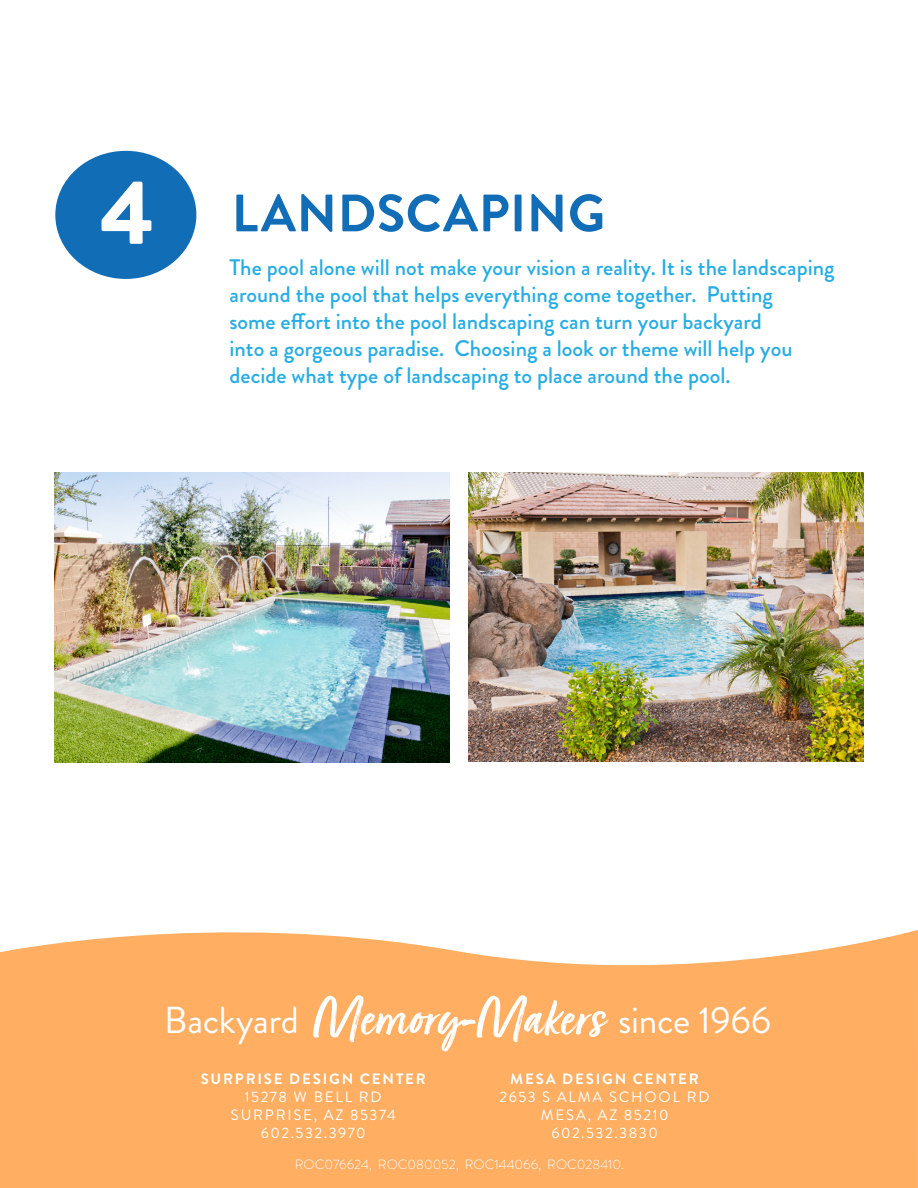
<style>
.page{position:relative;width:918px;height:1188px;background:#fff}
.page>*{position:absolute;margin:0;border:0;box-sizing:border-box;transform-origin:0 0}
.t1{font:900 90px "Brandon Grotesque";color:#fff}
.t2{font:700 52.5px "Brandon Grotesque";letter-spacing:.01em;color:#126db7}
.t3{font:37.5px "Brandon Grotesque";letter-spacing:-.01em;color:#fff}
.t4{font:500 22.5px/27px "Brandon Grotesque";color:#27ade3}
.t5{font:15px "Brandon Grotesque";letter-spacing:.1em;color:#fff}
.t6{font:700 15px "Brandon Grotesque";letter-spacing:.12em;color:#fff}
.t7{font:15px "Brandon Grotesque";letter-spacing:.12em;color:#fff}
.t8{font:300 13.5px "Brandon Grotesque";color:#fff}
.s1{font-family:"Turbinado Bold Dry Pro";font-size:60px}
</style>
<div class="page">
<div style="left:0;top:930px;width:918px;height:258px;background:#ffae62"></div>
<div style="left:55px;top:151px;width:141px;height:128px;background:#126db7;border-radius:50%"></div>
<img style="left:54px;top:473px;width:396px;height:289px">
<img style="left:468px;top:473px;width:396px;height:289px">
<p class="t1" style="left:100px;top:149px;width:55px">4</p>
<p class="t2" style="left:232px;top:177px;width:375px">LANDSCAPING</p>
<p class="t4" style="left:230px;top:255px;width:607px">The pool alone will not make your vision a reality. It is the landscaping around the pool that helps everything come together. Putting<br>some effort into the pool landscaping can turn your backyard<br>into a gorgeous paradise. Choosing a look or theme will help you decide what type of landscaping to place around the pool.</p>
<p class="t3" style="left:164px;top:995px;width:608px">Backyard <span class="s1">Memory-Makers</span> since 1966</p>
<p class="t6" style="left:201px;top:1068px;width:227px">SURPRISE DESIGN CENTER</p>
<p class="t5" style="left:245px;top:1086px;width:138px">15278 W BELL RD</p>
<p class="t7" style="left:231px;top:1104px;width:166px">SURPRISE, AZ 85374</p>
<p class="t5" style="left:261px;top:1122px;width:106px">602.532.3970</p>
<p class="t6" style="left:510px;top:1068px;width:190px">MESA DESIGN CENTER</p>
<p class="t7" style="left:499px;top:1086px;width:212px">2653 S ALMA SCHOOL RD</p>
<p class="t5" style="left:541px;top:1104px;width:129px">MESA, AZ 85210</p>
<p class="t5" style="left:551px;top:1122px;width:108px">602.532.3830</p>
<p class="t8" style="left:295px;top:1155px;width:331px">ROC076624, ROC080052, ROC144066, ROC028410.</p>
</div>
